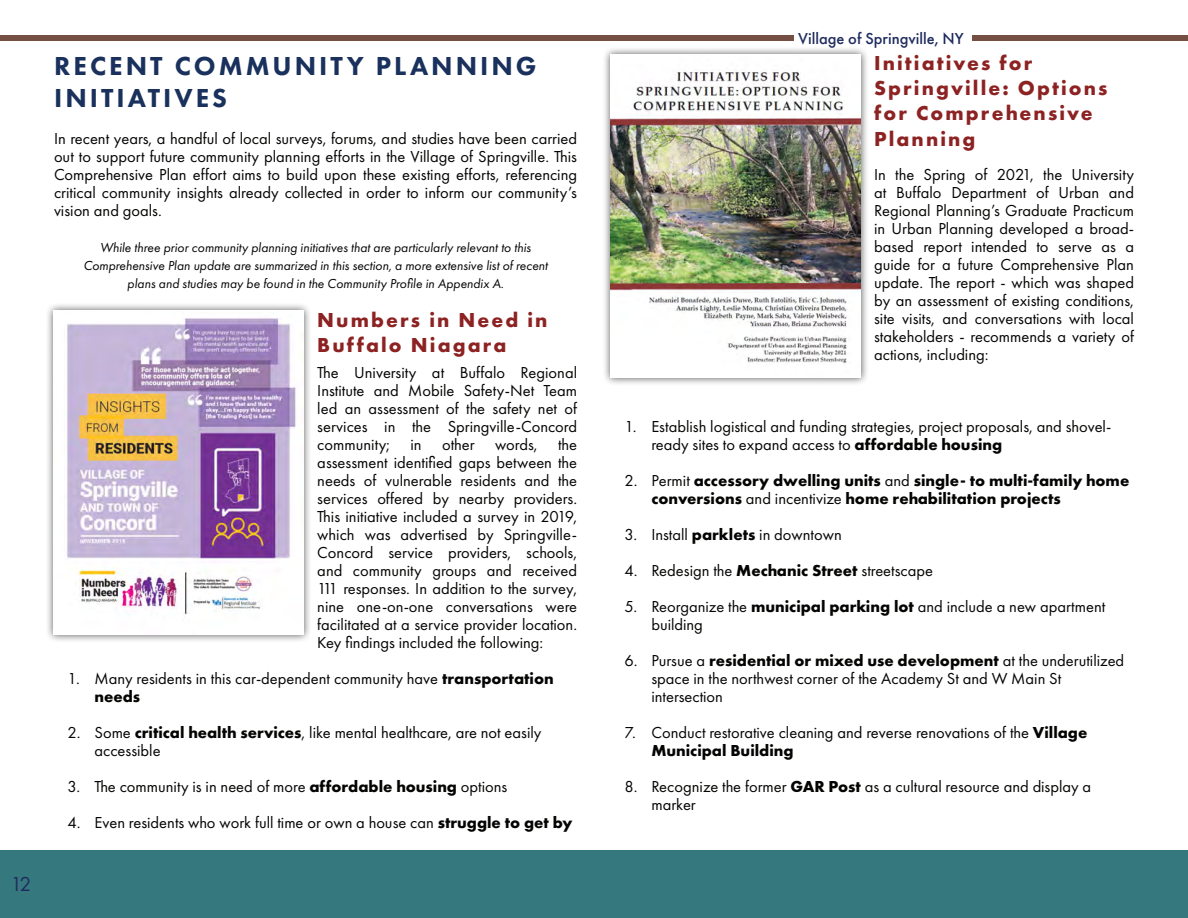
<style>
.page{position:relative;width:1188px;height:918px;background:#fff}
.page>*{position:absolute;margin:0;border:0;box-sizing:border-box;transform-origin:0 0}
.t1{font:800 27px/32.4px "Futura PT";letter-spacing:.11em;color:#19315c}
.Sub-Header{font:700 21px/25.2px "Futura PT";letter-spacing:.1em;color:#8d2222}
.t2{font:21px "Futura PT";color:#202c5f}
.Body{font:16.5px/18px "Futura PT";color:#040503}
.t3{font:700 16.5px/18px "Futura PT";color:#040503}
.t4{font:500 16.5px "Futura PT";color:#202c5f}
.Body-2{font:italic 13.5px/18px "Futura PT";color:#040503;text-align:center}
.s1{font-weight:700}
.s2{font-weight:400}
</style>
<div class="page">
<div style="left:0;top:36px;width:794px;height:5px;background:#754f44"></div>
<div style="left:973px;top:36px;width:215px;height:5px;background:#754f44"></div>
<div style="left:0;top:850px;width:1188px;height:68px;background:#35787e"></div>
<div style="left:45px;top:302px;width:267px;height:340px;background:#231f20;opacity:.75"></div>
<img style="left:53px;top:310px;width:251px;height:324px">
<div style="left:602px;top:46px;width:267px;height:340px;background:#231f20;opacity:.75"></div>
<img style="left:610px;top:54px;width:251px;height:324px">
<p class="t2" style="left:11px;top:872px;width:22px">12</p>
<p class="t1" style="left:54px;top:49px;width:484px">RECENT COMMUNITY PLANNING<br>INITIATIVES</p>
<p class="Body" style="left:54px;top:129px;width:525px;text-align:justify">In recent years, a handful of local surveys, forums, and studies have been carried out to support future community planning efforts in the Village of Springville. This Comprehensive Plan effort aims to build upon these existing efforts, referencing critical community insights already collected in order to inform our community’s vision and goals.</p>
<p class="Body-2" style="left:83px;top:238px;width:466px">While three prior community planning initiatives that are particularly relevant to this<br>Comprehensive Plan update are summarized in this section, a more extensive list of recent plans and studies may be found in the Community Profile in Appendix A.</p>
<p class="Sub-Header" style="left:317px;top:307px;width:232px">Numbers in Need in<br>Buffalo Niagara</p>
<p class="Body" style="left:317px;top:363px;width:261px;text-align:justify">The University at Buffalo Regional Institute and Mobile Safety-Net Team led an assessment of the safety net of services in the Springville-Concord community; in other words, the assessment identified gaps between the needs of vulnerable residents and the services offered by nearby providers.<br>This initiative included a survey in 2019, which was advertised by Springville-Concord service providers, schools, and community groups and received 111 responses. In addition to the survey, nine one-on-one conversations were facilitated at a service provider location.<br>Key findings included the following:</p>
<p class="Body" style="left:94px;top:669px;width:461px;text-indent:-27px">1. Many residents in this car-dependent community have <span class="s1">transportation needs</span></p>
<p class="Body" style="left:94px;top:723px;width:448px;text-indent:-27px">2. Some <span class="s1">critical health services</span>, like mental healthcare, are not easily accessible</p>
<p class="Body" style="left:68px;top:777px;width:441px">3. The community is in need of more <span class="s1">affordable housing</span> options</p>
<p class="Body" style="left:68px;top:813px;width:507px">4. Even residents who work full time or own a house can <span class="s1">struggle to get by</span></p>
<p class="t4" style="left:798px;top:28px;width:167px">Village of Springville, NY</p>
<p class="Sub-Header" style="left:874px;top:50px;width:235px">Initiatives for<br>Springville: Options for Comprehensive<br>Planning</p>
<p class="Body" style="left:874px;top:165px;width:261px;text-align:justify">In the Spring of 2021, the University at Buffalo Department of Urban and Regional Planning’s Graduate Practicum in Urban Planning developed a broad&shy;based report intended to serve as a guide for a future Comprehensive Plan update. The report - which was shaped by an assessment of existing conditions, site visits, and conversations with local stakeholders - recommends a variety of actions, including:</p>
<p class="Body" style="left:651px;top:417px;width:461px;text-indent:-27px">1. Establish logistical and funding strategies, project proposals, and shovel&shy;ready sites to expand access to <span class="s1">affordable housing</span></p>
<p class="t3" style="left:651px;top:471px;width:480px;text-indent:-27px"><span class="s2">2. Permit</span> accessory dwelling units <span class="s2">and</span> single- to multi-family home conversions <span class="s2">and incentivize</span> home rehabilitation projects</p>
<p class="Body" style="left:624px;top:525px;width:219px">3. Install <span class="s1">parklets</span> in downtown</p>
<p class="Body" style="left:624px;top:561px;width:310px">4. Redesign the <span class="s1">Mechanic Street</span> streetscape</p>
<p class="Body" style="left:651px;top:597px;width:456px;text-indent:-27px">5. Reorganize the <span class="s1">municipal parking lot</span> and include a new apartment building</p>
<p class="Body" style="left:651px;top:651px;width:474px;text-indent:-27px">6. Pursue a <span class="s1">residential or mixed use development</span> at the underutilized space in the northwest corner of the Academy St and W Main St intersection</p>
<p class="Body" style="left:651px;top:723px;width:438px;text-indent:-27px">7. Conduct restorative cleaning and reverse renovations of the <span class="s1">Village<br>Municipal Building</span></p>
<p class="Body" style="left:651px;top:777px;width:441px;text-indent:-27px">8. Recognize the former <span class="s1">GAR Post</span> as a cultural resource and display a marker</p>
</div>
